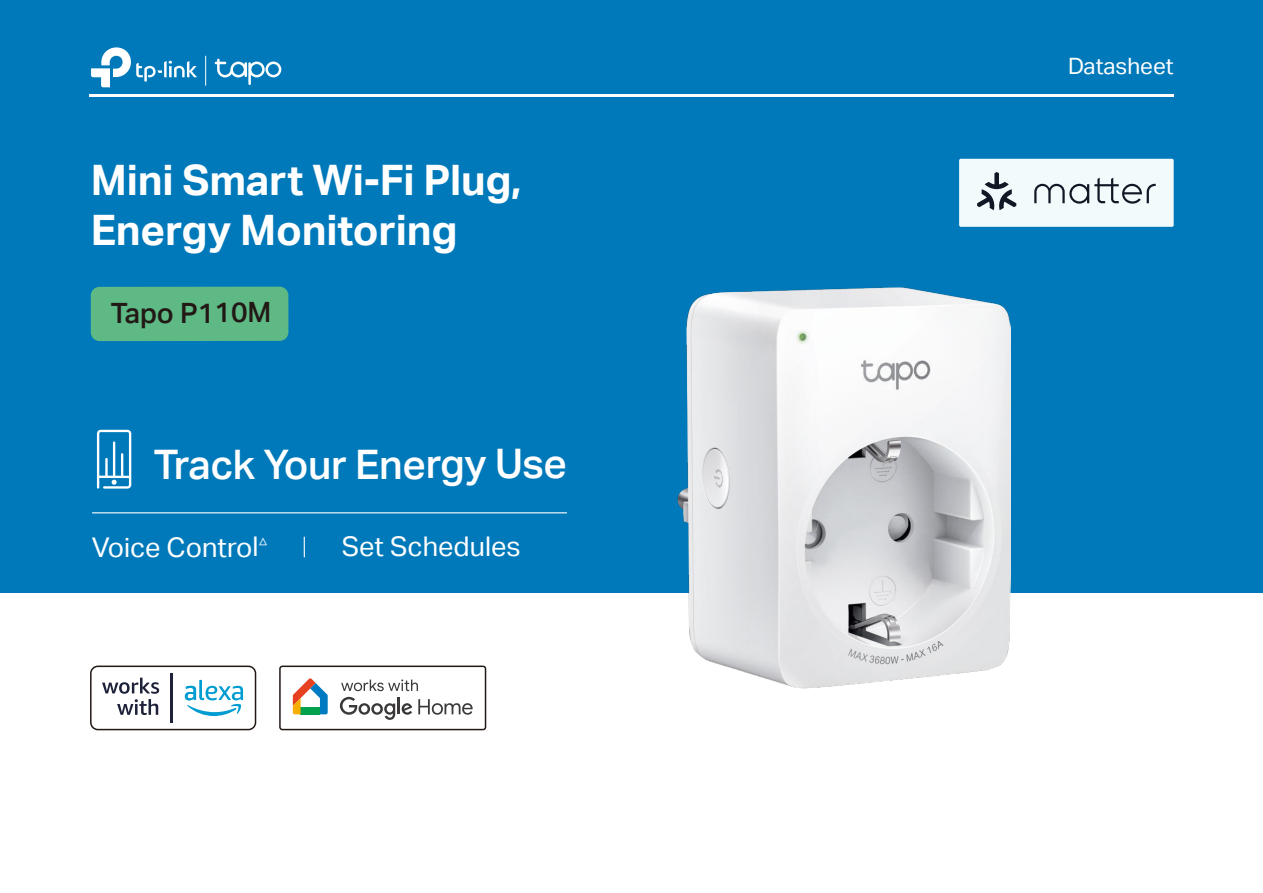
<style>
.page{position:relative;width:1263px;height:893px;background:#fff}
.page>*{position:absolute;margin:0;border:0;box-sizing:border-box;transform-origin:0 0}
.t1{font:42px/50.4px "TP Link Aktiv Bold";letter-spacing:-.005em;color:#fff}
.t2{font:40.65px "TP Link Aktiv Medium";letter-spacing:-.01em;color:#fff}
.t3{font:27.9px "TP Link Aktiv Medium";color:#221815}
.t4{font:27.15px "TP Link Aktiv Regular";color:#fff}
.t5{font:22.5px "TP Link Aktiv Regular";color:#fff}
.t6{font:15.75px "TP Link Aktiv Regular";color:#fff}
</style>
<div class="page">
<div style="left:0;top:0;width:1263px;height:592px;background:#0079ba"></div>
<hr style="left:89px;top:94px;width:1085px;height:2px;background:#fff">
<hr style="left:205px;top:56px;width:1px;height:30px;background:#fff">
<svg style="left:91px;top:47px;width:106px;height:40px"></svg>
<img style="left:642px;top:287px;width:368px;height:402px">
<svg style="left:215px;top:59px;width:66px;height:26px"></svg>
<div style="left:959px;top:159px;width:215px;height:68px;background:#f2fafb;border-radius:2px"></div>
<svg style="left:977px;top:172px;width:179px;height:38px"></svg>
<div style="left:91px;top:287px;width:197px;height:54px;background:#5eb984;border-radius:9px"></div>
<svg style="left:304px;top:537px;width:1px;height:20px"></svg>
<hr style="left:92px;top:512px;width:475px;height:1px;background:#fff">
<svg style="left:97px;top:430px;width:34px;height:59px"></svg>
<div style="left:279px;top:666px;width:207px;height:64px;border:2px solid #221815;border-radius:3px"></div>
<svg style="left:293px;top:678px;width:35px;height:36px"></svg>
<svg style="left:341px;top:679px;width:77px;height:12px"></svg>
<svg style="left:418px;top:699px;width:55px;height:16px"></svg>
<svg style="left:340px;top:697px;width:55px;height:23px"></svg>
<hr style="left:397px;top:697px;width:3px;height:17px;background:#3b3839">
<svg style="left:402px;top:703px;width:10px;height:12px"></svg>
<div style="left:90px;top:666px;width:166px;height:64px;background:#fff;border:2px solid #221815;border-radius:7px"></div>
<svg style="left:102px;top:678px;width:57px;height:37px"></svg>
<svg style="left:185px;top:680px;width:58px;height:36px"></svg>
<hr style="left:171px;top:673px;width:2px;height:49px;background:#1d223a">
<p class="t1" style="left:91px;top:158px;width:432px">Mini Smart Wi-Fi Plug,<br>Energy Monitoring</p>
<p class="t3" style="left:111px;top:302px;width:162px">Tapo P110M</p>
<p class="t2" style="left:154px;top:448px;width:415px">Track Your Energy Use</p>
<p class="t4" style="left:92px;top:536px;width:168px">Voice Control</p>
<p class="t4" style="left:342px;top:535px;width:181px">Set Schedules</p>
<p class="t6" style="left:258px;top:533px;width:11px">△</p>
<p class="t5" style="left:1068px;top:58px;width:107px">Datasheet</p>
</div>
